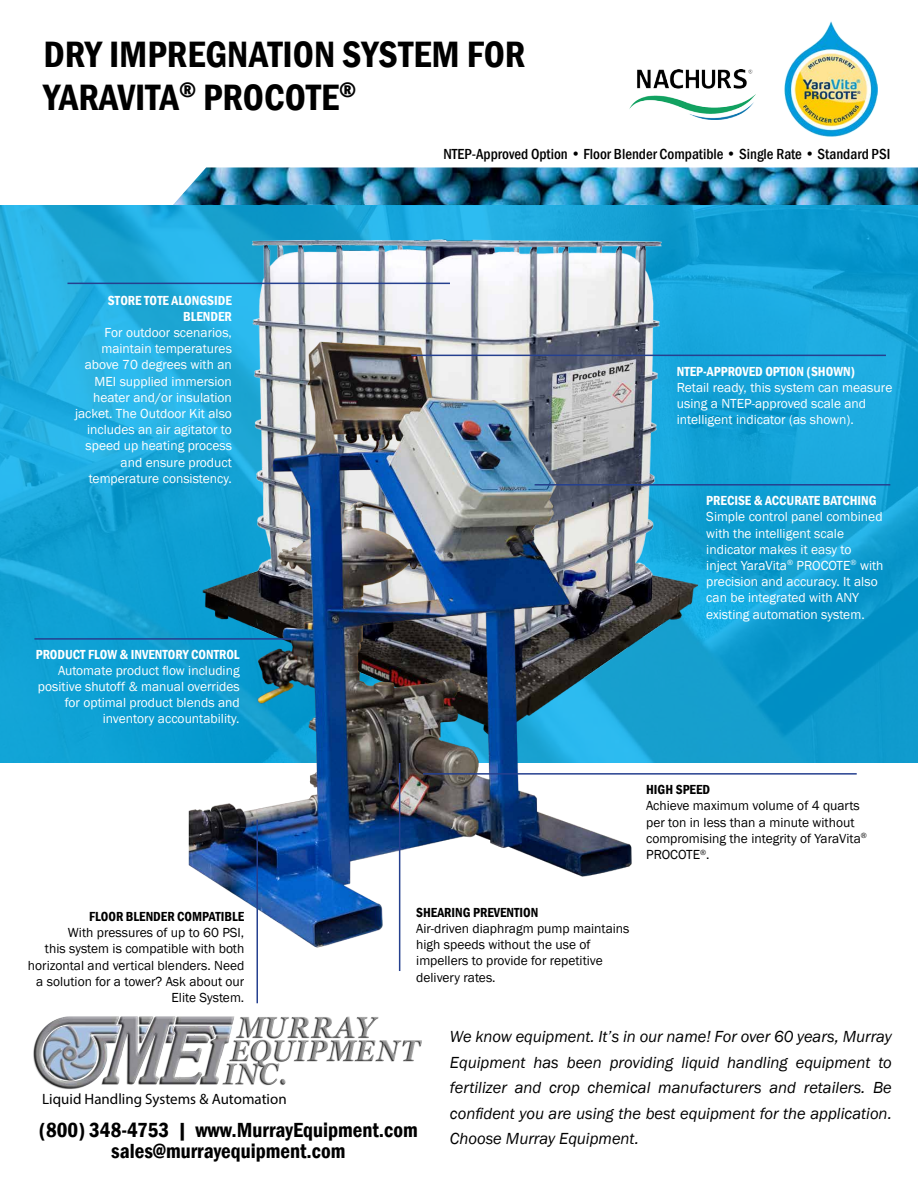
<style>
.page{position:relative;width:918px;height:1188px;background:#fff}
.page>*{position:absolute;margin:0;border:0;box-sizing:border-box;transform-origin:0 0}
.t1{font:600 condensed 37.8px/42.6px "Franklin Gothic";color:#000}
.t2{font:600 condensed 21px/21px "Franklin Gothic";color:#000;text-align:center}
.t3{font:italic 16.5px/25.5px "Franklin Gothic";color:#000;text-align:justify}
.t4{font:500 condensed 15px "Franklin Gothic";color:#000}
.t5{font:15px "Myriad Pro";color:#000}
.t6{font:13.5px/16.2px "Franklin Gothic";color:#fff}
.t7{font:13.5px/16.2px "Franklin Gothic";color:#000}
.t8{font:600 condensed 13.5px/16.2px "Franklin Gothic";color:#fff;text-align:right}
.t9{font:600 condensed 13.5px "Franklin Gothic";color:#000}
</style>
<div class="page">
<img style="left:173px;top:167px;width:745px;height:38px">
<svg style="left:0;top:205px;width:918px;height:558px;background:#15a3d6"></svg>
<img style="left:33px;top:1016px;width:389px;height:74px">
<img style="left:630px;top:70px;width:126px;height:50px">
<img style="left:784px;top:21px;width:94px;height:115px">
<img style="left:202px;top:226px;width:495px;height:517px">
<img style="left:151px;top:310px;width:499px;height:643px">
<hr style="left:399px;top:763px;width:1px;height:208px;background:#25408f">
<hr style="left:423px;top:773px;width:434px;height:2px;background:#25408f">
<hr style="left:68px;top:283px;width:382px;height:1px;background:#25408f">
<hr style="left:256px;top:820px;width:2px;height:183px;background:#25408f">
<hr style="left:411px;top:355px;width:475px;height:1px;background:#25408f">
<hr style="left:34px;top:638px;width:263px;height:2px;background:#25408f">
<hr style="left:535px;top:484px;width:355px;height:2px;background:#25408f">
<h1 class="t1" style="left:44px;top:32px;width:483px">DRY IMPREGNATION SYSTEM FOR<br>YARAVITA<sup>®</sup> PROCOTE<sup>®</sup></h1>
<p class="t8" style="left:108px;top:292px;width:126px">STORE TOTE ALONGSIDE<br>BLENDER</p>
<p class="t6" style="left:75px;top:325px;width:158px;text-align:right">For outdoor scenarios, maintain temperatures above 70 degrees with an<br>MEI supplied immersion heater and/or insulation jacket. The Outdoor Kit also includes an air agitator to speed up heating process and ensure product temperature consistency.</p>
<p class="t8" style="left:36px;top:646px;width:205px">PRODUCT FLOW &amp; INVENTORY CONTROL</p>
<p class="t6" style="left:38px;top:663px;width:203px;text-align:right">Automate product flow including positive shutoff &amp; manual overrides for optimal product blends and inventory accountability.</p>
<p class="t9" style="left:89px;top:907px;width:157px">FLOOR BLENDER COMPATIBLE</p>
<p class="t7" style="left:28px;top:925px;width:218px;text-align:right">With pressures of up to 60 PSI,<br>this system is compatible with both horizontal and vertical blenders. Need a solution for a tower? Ask about our<br>Elite System.</p>
<p class="t4" style="left:443px;top:144px;width:448px">NTEP-Approved Option • Floor Blender Compatible • Single Rate • Standard PSI</p>
<p class="t8" style="left:677px;top:363px;width:180px">NTEP-APPROVED OPTION (SHOWN)</p>
<p class="t6" style="left:677px;top:380px;width:217px">Retail ready, this system can measure using a NTEP-approved scale and intelligent indicator (as shown).</p>
<p class="t8" style="left:706px;top:492px;width:172px">PRECISE &amp; ACCURATE BATCHING</p>
<p class="t6" style="left:706px;top:509px;width:179px">Simple control panel combined with the intelligent scale indicator makes it easy to inject YaraVita<sup>®</sup> PROCOTE<sup>®</sup> with precision and accuracy. It also can be integrated with ANY existing automation system.</p>
<p class="t9" style="left:646px;top:781px;width:65px">HIGH SPEED</p>
<p class="t7" style="left:646px;top:798px;width:222px">Achieve maximum volume of 4 quarts per ton in less than a minute without compromising the integrity of YaraVita<sup>®<br></sup>PROCOTE<sup>®</sup>.</p>
<p class="t9" style="left:416px;top:903px;width:124px">SHEARING PREVENTION</p>
<p class="t7" style="left:416px;top:921px;width:215px">Air-driven diaphragm pump maintains high speeds without the use of impellers to provide for repetitive delivery rates.</p>
<p class="t5" style="left:42px;top:1089px;width:246px">Liquid Handling Systems &amp; Automation</p>
<h2 class="t2" style="left:39px;top:1119px;width:380px">(800) 348-4753 | www.MurrayEquipment.com sales@murrayequipment.com</h2>
<p class="t3" style="left:450px;top:1024px;width:443px">We know equipment. It’s in our name! For over 60 years, Murray Equipment has been providing liquid handling equipment to fertilizer and crop chemical manufacturers and retailers. Be confident you are using the best equipment for the application.<br>Choose Murray Equipment.</p>
</div>
